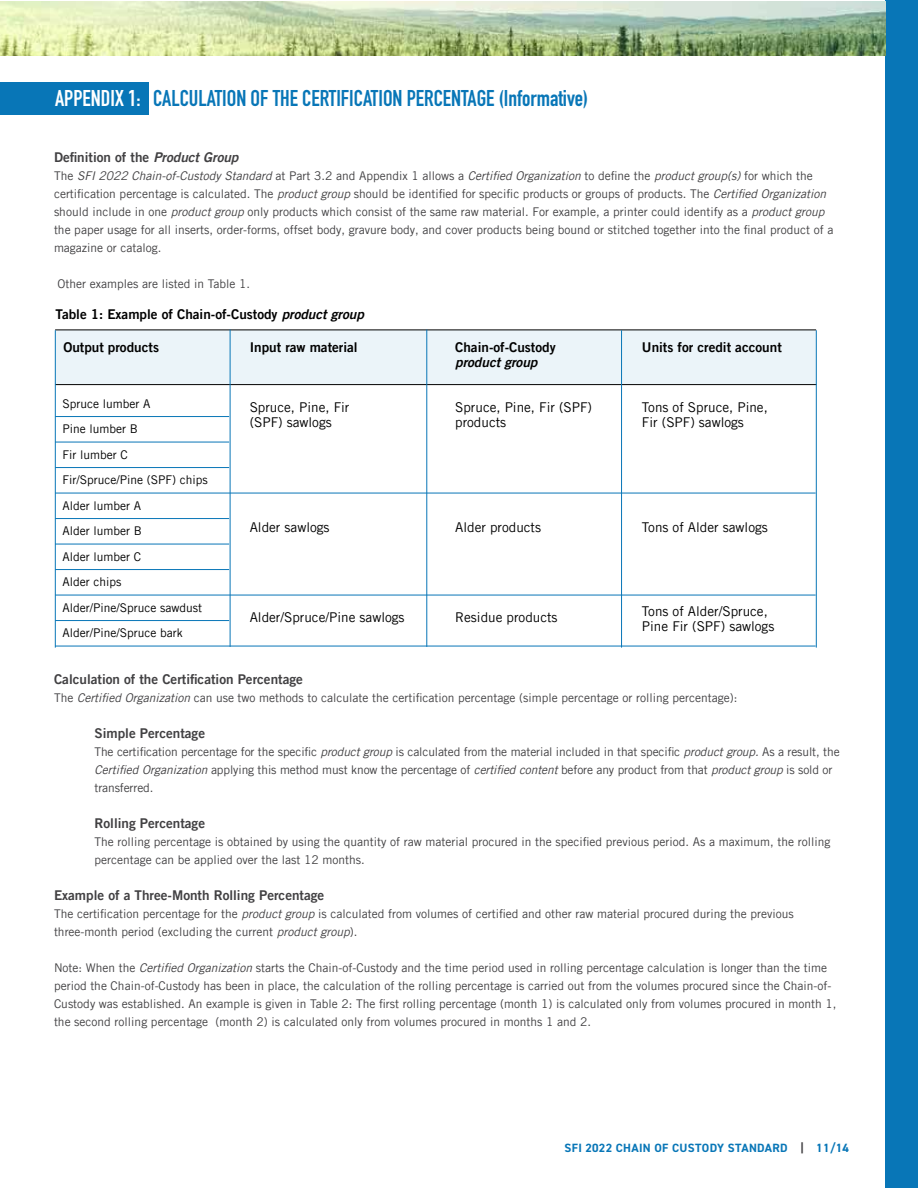
<style>
.page{position:relative;width:918px;height:1188px;background:#fff}
.page>*{position:absolute;margin:0;border:0;box-sizing:border-box;transform-origin:0 0}
.t1{font:700 22.5px "DIN Condensed";color:#0876b7}
.t2{font:13.5px/15px "Trade Gothic LT Pro";color:#000}
.t3{font:13.5px "Trade Gothic LT Pro Bd 2";color:#414042}
.t4{font:13.5px "Trade Gothic LT Pro Bd 2";color:#000}
.t5{font:13.5px "Trade Gothic LT Pro Bd 2 Obl";color:#000}
.t6{font:12px/18px "Trade Gothic LT Pro";color:#414042}
.t7{font:12px/25.5px "Trade Gothic LT Pro";color:#000}
.t8{font:700 12px "DIN2014";letter-spacing:.03em;color:#0876b7}
.s1{color:#fff}
.s2{font-family:"Trade Gothic LT Pro Bd 2 Obl"}
.s3{font-style:italic}
.s4{color:#414042}
</style>
<div class="page">
<div style="left:886px;top:0;width:32px;height:1188px;background:#0876b7"></div>
<img style="left:0;top:1px;width:886px;height:54px">
<div style="left:0;top:82px;width:148px;height:32px;background:#0876b7"></div>
<div style="left:55px;top:330px;width:761px;height:54px;background:#ebf4f9"></div>
<hr style="left:55px;top:416px;width:174px;height:1px;background:#0876b7">
<hr style="left:55px;top:442px;width:174px;height:1px;background:#0876b7">
<hr style="left:55px;top:467px;width:174px;height:1px;background:#0876b7">
<hr style="left:55px;top:493px;width:761px;height:1px;background:#0876b7">
<hr style="left:55px;top:518px;width:174px;height:1px;background:#0876b7">
<hr style="left:55px;top:544px;width:174px;height:1px;background:#0876b7">
<hr style="left:55px;top:569px;width:174px;height:1px;background:#0876b7">
<hr style="left:55px;top:595px;width:761px;height:1px;background:#0876b7">
<hr style="left:55px;top:620px;width:174px;height:1px;background:#0876b7">
<hr style="left:55px;top:646px;width:761px;height:1px;background:#0876b7">
<hr style="left:55px;top:384px;width:761px;height:1px;background:#000">
<hr style="left:55px;top:330px;width:761px;height:1px;background:#000">
<hr style="left:230px;top:330px;width:1px;height:317px;background:#0876b7">
<hr style="left:427px;top:330px;width:1px;height:317px;background:#0876b7">
<hr style="left:621px;top:330px;width:1px;height:318px;background:#0876b7">
<hr style="left:816px;top:330px;width:1px;height:318px;background:#0876b7">
<hr style="left:55px;top:330px;width:1px;height:318px;background:#0876b7">
<h1 class="t1" style="left:55px;top:83px;width:535px"><span class="s1">APPENDIX 1:</span> CALCULATION OF THE CERTIFICATION PERCENTAGE (Informative)</h1>
<p class="t3" style="left:54px;top:149px;width:186px">Definition of the <span class="s2">Product Group</span></p>
<p class="t6" style="left:54px;top:167px;width:781px">The <span class="s3">SFI 2022 Chain-of-Custody Standard</span> at Part 3.2 and Appendix 1 allows a <span class="s3">Certified Organization</span> to define the <span class="s3">product group(s)</span> for which the certification percentage is calculated. The <span class="s3">product group</span> should be identified for specific products or groups of products. The <span class="s3">Certified Organization </span>should include in one <span class="s3">product group</span> only products which consist of the same raw material. For example, a printer could identify as a <span class="s3">product group </span>the paper usage for all inserts, order-forms, offset body, gravure body, and cover products being bound or stitched together into the final product of a magazine or catalog.</p>
<p class="t6" style="left:58px;top:275px;width:194px">Other examples are listed in Table 1.</p>
<p class="t4" style="left:56px;top:306px;width:310px">Table 1: Example of Chain-of-Custody <span class="s2">product group</span></p>
<p class="t4" style="left:63px;top:339px;width:97px">Output products</p>
<p class="t7" style="left:62px;top:390px;width:147px">Spruce lumber A<br>Pine lumber B<br>Fir lumber C<br>Fir/Spruce/Pine (SPF) chips<br>Alder lumber A<br>Alder lumber B<br>Alder lumber C<br>Alder chips<br>Alder/Pine/Spruce sawdust<br>Alder/Pine/Spruce bark</p>
<p class="t4" style="left:250px;top:339px;width:109px">Input raw material</p>
<p class="t2" style="left:250px;top:400px;width:101px">Spruce, Pine, Fir (SPF) sawlogs</p>
<p class="t2" style="left:250px;top:520px;width:81px">Alder sawlogs</p>
<p class="t2" style="left:250px;top:610px;width:156px">Alder/Spruce/Pine sawlogs</p>
<p class="t4" style="left:455px;top:339px;width:102px">Chain-of-Custody</p>
<p class="t5" style="left:455px;top:354px;width:84px">product group</p>
<p class="t2" style="left:455px;top:400px;width:138px">Spruce, Pine, Fir (SPF) products</p>
<p class="t2" style="left:455px;top:520px;width:87px">Alder products</p>
<p class="t2" style="left:455px;top:610px;width:104px">Residue products</p>
<p class="t4" style="left:642px;top:339px;width:141px">Units for credit account</p>
<p class="t2" style="left:642px;top:400px;width:127px">Tons of Spruce, Pine,<br>Fir (SPF) sawlogs</p>
<p class="t2" style="left:642px;top:520px;width:127px">Tons of Alder sawlogs</p>
<p class="t2" style="left:642px;top:604px;width:134px">Tons of Alder/Spruce,<br>Pine Fir (SPF) sawlogs</p>
<p class="t3" style="left:54px;top:671px;width:250px">Calculation of the Certification Percentage</p>
<p class="t6" style="left:54px;top:689px;width:685px">The <span class="s3">Certified Organization</span> can use two methods to calculate the certification percentage (simple percentage or rolling percentage):</p>
<p class="t3" style="left:94px;top:725px;width:112px">Simple Percentage</p>
<p class="t6" style="left:94px;top:743px;width:747px">The certification percentage for the specific <span class="s3">product group</span> is calculated from the material included in that specific <span class="s3">product group.</span> As a result, the<br><span class="s3">Certified Organization</span> applying this method must know the percentage of <span class="s3">certified content</span> before any product from that <span class="s3">product group</span> is sold or transferred.</p>
<p class="t3" style="left:94px;top:815px;width:112px">Rolling Percentage</p>
<p class="t6" style="left:94px;top:833px;width:737px">The rolling percentage is obtained by using the quantity of raw material procured in the specified previous period. As a maximum, the rolling percentage can be applied over the last 12 months.</p>
<p class="t3" style="left:54px;top:887px;width:272px">Example of a Three-Month Rolling Percentage</p>
<p class="t6" style="left:54px;top:905px;width:741px">The certification percentage for the <span class="s3">product group</span> is calculated from volumes of certified and other raw material procured during the previous three-month period (excluding the current <span class="s3">product group</span>).</p>
<p class="t6" style="left:54px;top:959px;width:784px">Note: When the <span class="s3">Certified Organization</span> starts the Chain-of-Custody and the time period used in rolling percentage calculation is longer than the time period the Chain-of-Custody has been in place, the calculation of the rolling percentage is carried out from the volumes procured since the Chain-of-Custody was established. An example is given in Table 2: The first rolling percentage (month 1) is calculated only from volumes procured in month 1, the second rolling percentage (month 2) is calculated only from volumes procured in months 1 and 2.</p>
<p class="t8" style="left:565px;top:1140px;width:286px">SFI 2022 CHAIN OF CUSTODY STANDARD <span class="s4">|</span> 11/14</p>
</div>
